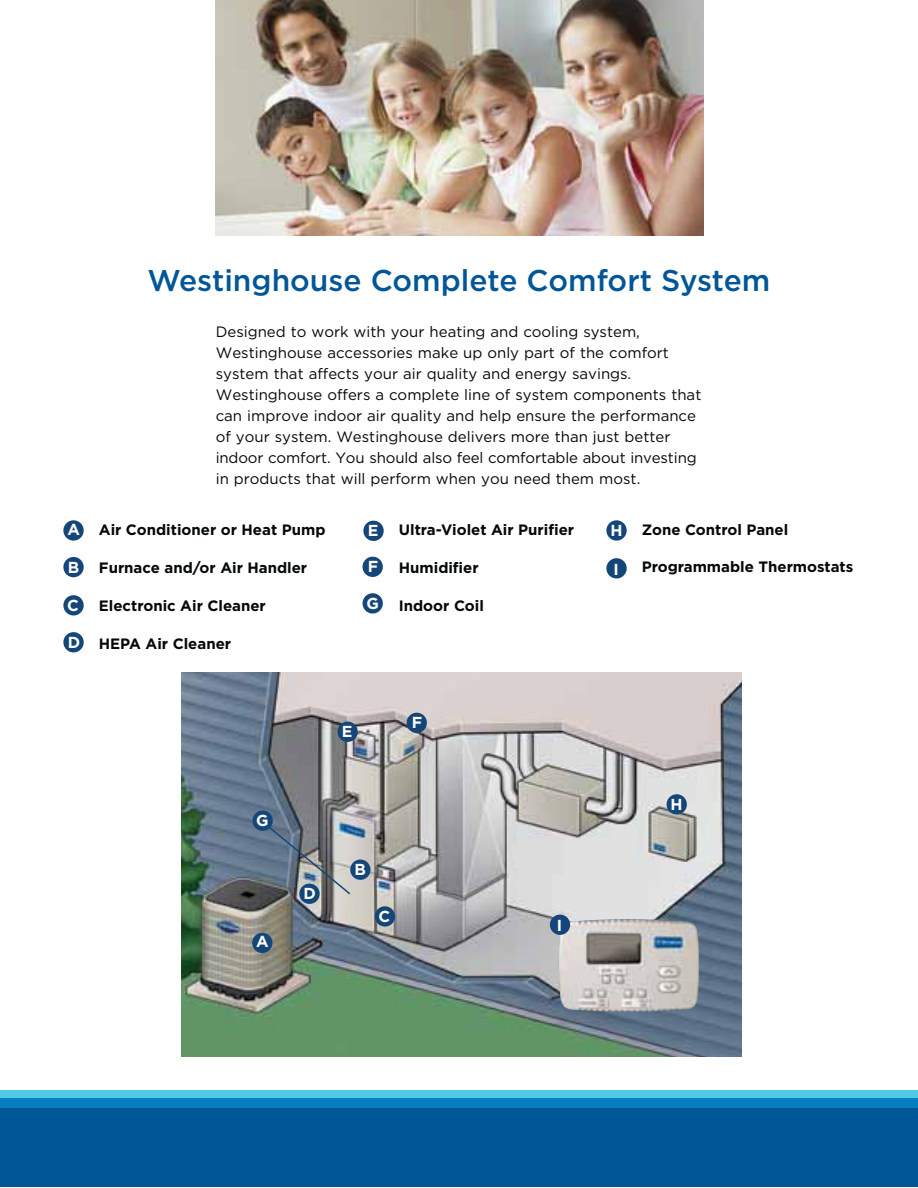
<style>
.page{position:relative;width:918px;height:1188px;background:#fff}
.page>*{position:absolute;margin:0;border:0;box-sizing:border-box;transform-origin:0 0}
.t1{font:500 30px "Gotham";color:#005696}
.t2{font:700 15.9px "Gotham";color:#fff}
.t3{font:15px/21px "Gotham";color:#040809}
.t4{font:700 15px "Gotham";color:#040809}
</style>
<div class="page">
<div style="left:0;top:1090px;width:918px;height:60px;background:#51c8e7"></div>
<div style="left:0;top:1098px;width:918px;height:60px;background:#087dc2"></div>
<div style="left:0;top:1108px;width:918px;height:79px;background:#005696"></div>
<div style="left:63px;top:520px;width:21px;height:21px;background:#15467a;border-radius:50%"></div>
<div style="left:63px;top:557px;width:21px;height:20px;background:#15467a;border-radius:50%"></div>
<div style="left:63px;top:595px;width:21px;height:21px;background:#15467a;border-radius:50%"></div>
<div style="left:63px;top:632px;width:21px;height:20px;background:#15467a;border-radius:50%"></div>
<img style="left:181px;top:672px;width:560px;height:384px">
<img style="left:216px;top:0;width:488px;height:236px">
<img style="left:559px;top:919px;width:140px;height:93px">
<img style="left:267px;top:825px;width:85px;height:71px">
<div style="left:363px;top:521px;width:21px;height:20px;background:#15467a;border-radius:50%"></div>
<div style="left:363px;top:557px;width:20px;height:20px;background:#15467a;border-radius:50%"></div>
<div style="left:363px;top:593px;width:20px;height:21px;background:#15467a;border-radius:50%"></div>
<div style="left:606px;top:520px;width:21px;height:21px;background:#15467a;border-radius:50%"></div>
<div style="left:252px;top:933px;width:20px;height:20px;background:#15467a;border-radius:50%"></div>
<div style="left:350px;top:860px;width:21px;height:20px;background:#15467a;border-radius:50%"></div>
<div style="left:375px;top:906px;width:20px;height:21px;background:#15467a;border-radius:50%"></div>
<div style="left:299px;top:884px;width:21px;height:20px;background:#15467a;border-radius:50%"></div>
<div style="left:338px;top:722px;width:20px;height:20px;background:#15467a;border-radius:50%"></div>
<div style="left:407px;top:713px;width:20px;height:20px;background:#15467a;border-radius:50%"></div>
<div style="left:252px;top:811px;width:21px;height:20px;background:#15467a;border-radius:50%"></div>
<div style="left:667px;top:794px;width:20px;height:21px;background:#15467a;border-radius:50%"></div>
<div style="left:550px;top:915px;width:20px;height:20px;background:#15467a;border-radius:50%"></div>
<div style="left:606px;top:558px;width:21px;height:20px;background:#15467a;border-radius:50%"></div>
<p class="t2" style="left:68px;top:523px;width:14px">A</p>
<p class="t2" style="left:68px;top:561px;width:13px">B</p>
<p class="t2" style="left:67px;top:599px;width:13px">C</p>
<p class="t2" style="left:68px;top:636px;width:14px">D</p>
<h1 class="t1" style="left:148px;top:269px;width:624px">Westinghouse Complete Comfort System</h1>
<p class="t3" style="left:216px;top:322px;width:487px">Designed to work with your heating and cooling system, Westinghouse accessories make up only part of the comfort system that affects your air quality and energy savings.<br>Westinghouse offers a complete line of system components that can improve indoor air quality and help ensure the performance of your system. Westinghouse delivers more than just better indoor comfort. You should also feel comfortable about investing in products that will perform when you need them most.</p>
<p class="t4" style="left:99px;top:524px;width:228px">Air Conditioner or Heat Pump</p>
<p class="t4" style="left:99px;top:562px;width:210px">Furnace and/or Air Handler</p>
<p class="t4" style="left:99px;top:600px;width:169px">Electronic Air Cleaner</p>
<p class="t4" style="left:99px;top:638px;width:134px">HEPA Air Cleaner</p>
<p class="t2" style="left:368px;top:525px;width:12px">E</p>
<p class="t4" style="left:642px;top:524px;width:148px">Zone Control Panel</p>
<p class="t2" style="left:368px;top:561px;width:12px">F</p>
<p class="t4" style="left:642px;top:561px;width:213px">Programmable Thermostats</p>
<p class="t2" style="left:366px;top:597px;width:14px">G</p>
<p class="t4" style="left:399px;top:524px;width:177px">Ultra-Violet Air Purifier</p>
<p class="t4" style="left:399px;top:562px;width:81px">Humidifier</p>
<p class="t4" style="left:399px;top:600px;width:87px">Indoor Coil</p>
<p class="t2" style="left:611px;top:524px;width:14px">H</p>
<p class="t2" style="left:614px;top:563px;width:7px">I</p>
<p class="t2" style="left:256px;top:815px;width:14px">G</p>
<p class="t2" style="left:256px;top:936px;width:14px">A</p>
<p class="t2" style="left:342px;top:726px;width:12px">E</p>
<p class="t2" style="left:412px;top:717px;width:12px">F</p>
<p class="t2" style="left:304px;top:888px;width:14px">D</p>
<p class="t2" style="left:355px;top:864px;width:13px">B</p>
<p class="t2" style="left:379px;top:910px;width:13px">C</p>
<p class="t2" style="left:557px;top:919px;width:7px">I</p>
<p class="t2" style="left:671px;top:799px;width:14px">H</p>
</div>
